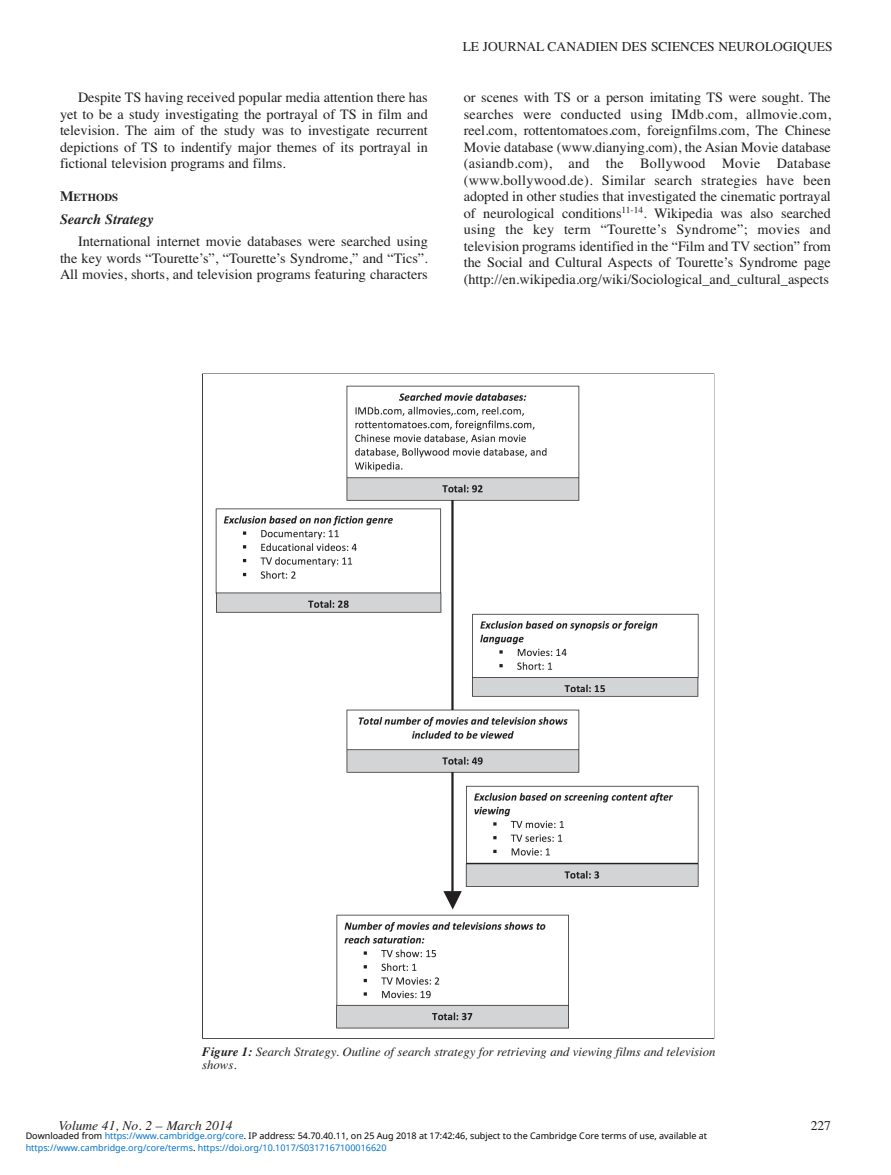
<style>
.page{position:relative;width:891px;height:1175px;background:#fff}
.page>*{position:absolute;margin:0;border:0;box-sizing:border-box;transform-origin:0 0}
.t1{font:14.25px/16.5px "Times";color:#231f20;text-align:justify}
.t2{font:italic 700 14.25px "Times";color:#231f20}
.t3{font:13.5px "Times";color:#231f20}
.t4{font:italic 13.5px "Times";color:#231f20}
.t5{font:italic 12.75px/13.5px "Times";color:#231f20}
.t6{font:700 10.65px "Times";color:#231f20}
.t7{font:9px "Noto Sans";color:#000}
.t8{font:9px "Noto Sans";color:#0172cf}
.s1{font-size:14.25px}
.s2{font-weight:700}
.s3{color:#0172cf}
.s4{color:#000}
</style>
<div class="page">
<img style="left:215px;top:385px;width:484px;height:644px">
<p class="t1" style="left:60px;top:89px;width:369px;text-indent:18px">Despite TS having received popular media attention there has yet to be a study investigating the portrayal of TS in film and television. The aim of the study was to investigate recurrent depictions of TS to indentify major themes of its portrayal in fictional television programs and films.</p>
<p class="t6" style="left:60px;top:191px;width:59px"><span class="s1">M</span>ETHODS</p>
<p class="t2" style="left:60px;top:210px;width:95px">Search Strategy</p>
<p class="t1" style="left:60px;top:233px;width:369px;text-indent:18px">International internet movie databases were searched using the key words “Tourette’s”, “Tourette’s Syndrome,” and “Tics”.<br>All movies, shorts, and television programs featuring characters</p>
<p class="t3" style="left:463px;top:38px;width:371px">LE JOURNAL CANADIEN DES SCIENCES NEUROLOGIQUES</p>
<p class="t1" style="left:464px;top:89px;width:369px">or scenes with TS or a person imitating TS were sought. The searches were conducted using IMdb.com, allmovie.com, reel.com, rottentomatoes.com, foreignfilms.com, The Chinese Movie database (www.dianying.com), the Asian Movie database (asiandb.com), and the Bollywood Movie Database (www.bollywood.de). Similar search strategies have been adopted in other studies that investigated the cinematic portrayal of neurological conditions<sup>11-14</sup>. Wikipedia was also searched using the key term “Tourette’s Syndrome”; movies and television programs identified in the “Film and TV section” from the Social and Cultural Aspects of Tourette’s Syndrome page (http://en.wikipedia.org/wiki/Sociological_and_cultural_aspects</p>
<p class="t5" style="left:202px;top:1044px;width:515px"><span class="s2">Figure 1:</span> Search Strategy. Outline of search strategy for retrieving and viewing films and television shows.</p>
<p class="t4" style="left:59px;top:1117px;width:176px">Volume 41, No. 2 – March 2014</p>
<p class="t3" style="left:811px;top:1117px;width:22px">227</p>
<p class="t7" style="left:26px;top:1129px;width:683px">Downloaded from <span class="s3">https://www.cambridge.org/core</span>. IP address: 54.70.40.11, on 25 Aug 2018 at 17:42:46, subject to the Cambridge Core terms of use, available at</p>
<p class="t8" style="left:26px;top:1141px;width:362px">https://www.cambridge.org/core/terms<span class="s4">.</span> https://doi.org/10.1017/S0317167100016620</p>
</div>
